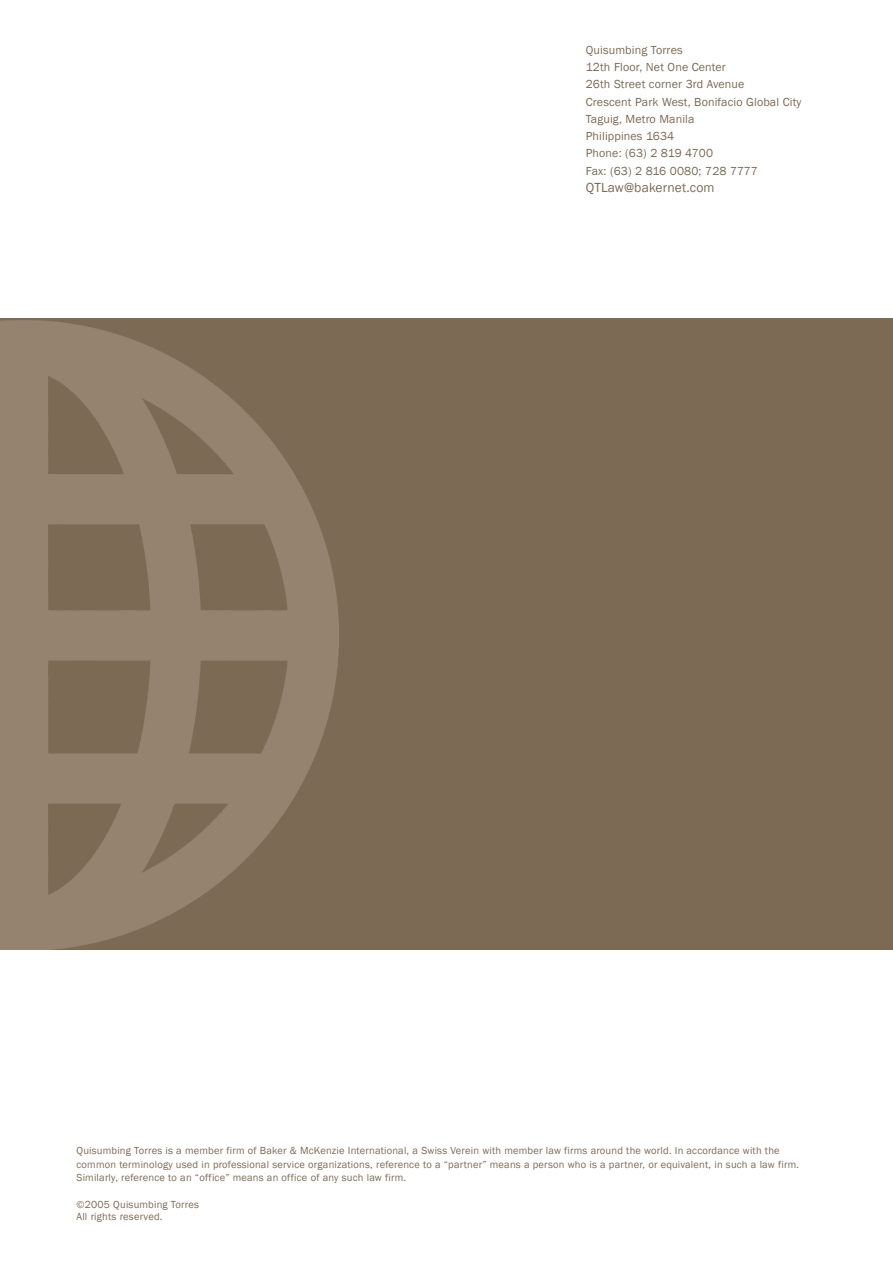
<style>
.page{position:relative;width:893px;height:1263px;background:#fff}
.page>*{position:absolute;margin:0;border:0;box-sizing:border-box;transform-origin:0 0}
.t1{font:13.5px "Franklin Gothic";letter-spacing:.01em;color:#7c6a55}
.t2{font:12px/17.2px "Franklin Gothic";letter-spacing:.01em;color:#7c6a55}
.t3{font:10.5px/13.5px "Franklin Gothic";letter-spacing:.02em;color:#7c6a55}
</style>
<div class="page">
<div style="left:0;top:319px;width:892px;height:631px;background:#7c6a55"></div>
<img style="left:0;top:320px;width:338px;height:629px">
<p class="t2" style="left:585px;top:41px;width:217px">Quisumbing Torres<br>12th Floor, Net One Center<br>26th Street corner 3rd Avenue<br>Crescent Park West, Bonifacio Global City<br>Taguig, Metro Manila<br>Philippines 1634<br>Phone: (63) 2 819 4700<br>Fax: (63) 2 816 0080; 728 7777</p>
<p class="t1" style="left:585px;top:180px;width:130px">QTLaw@bakernet.com</p>
<p class="t3" style="left:77px;top:1144px;width:724px">Quisumbing Torres is a member firm of Baker &amp; McKenzie International, a Swiss Verein with member law firms around the world. In accordance with the common terminology used in professional service organizations, reference to a “partner” means a person who is a partner, or equivalent, in such a law firm.<br>Similarly, reference to an “office” means an office of any such law firm.</p>
<p class="t3" style="left:77px;top:1198px;width:124px;line-height:12.8px">©2005 Quisumbing Torres<br>All rights reserved.</p>
</div>
